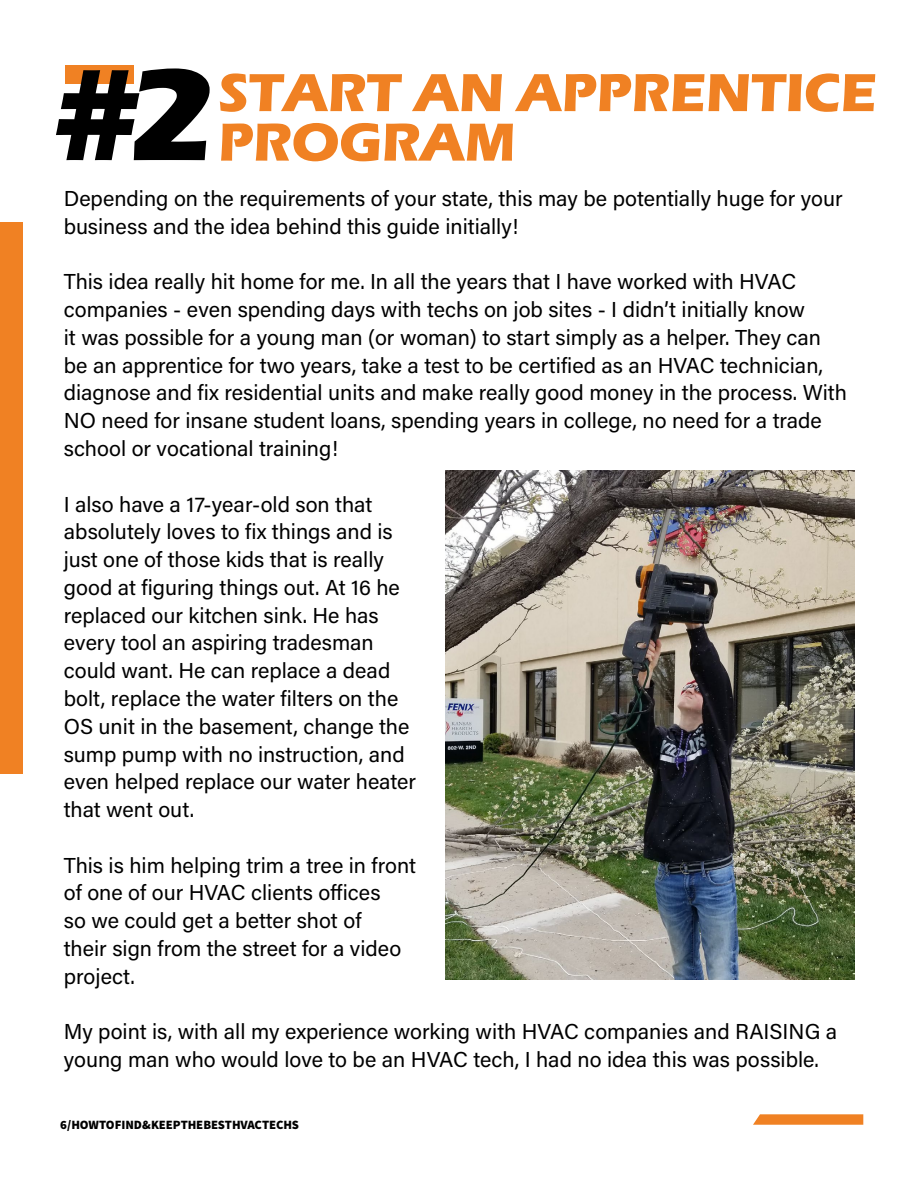
<style>
.page{position:relative;width:918px;height:1188px;background:#fff}
.page>*{position:absolute;margin:0;border:0;box-sizing:border-box;transform-origin:0 0}
.t1{font:700 135px "Eras ITC";color:#000}
.t2{font:700 55.5px "Eras ITC";letter-spacing:-.01em;color:#f08123}
.t3{font:21.6px/27.8px "Acumin Pro";color:#000}
.t4{font:900 12.75px "Source Sans Pro";letter-spacing:-.015em;color:#000}
</style>
<div class="page">
<div style="left:65px;top:65px;width:68px;height:19px;background:#f08123"></div>
<div style="left:0;top:223px;width:22px;height:551px;background:#f08123"></div>
<svg style="left:753px;top:1114px;width:110px;height:11px"></svg>
<img style="left:446px;top:471px;width:408px;height:509px">
<h1 class="t1" style="left:53px;top:38px;width:165px">#2</h1>
<h2 class="t2" style="left:218px;top:61px;width:660px">START AN APPRENTICE</h2>
<h2 class="t2" style="left:218px;top:110px;width:299px">PROGRAM</h2>
<p class="t3" style="left:64px;top:184px;width:780px">Depending on the requirements of your state, this may be potentially huge for your business and the idea behind this guide initially!</p>
<p class="t3" style="left:64px;top:267px;width:785px">This idea really hit home for me. In all the years that I have worked with HVAC companies - even spending days with techs on job sites - I didn’t initially know<br>it was possible for a young man (or woman) to start simply as a helper. They can be an apprentice for two years, take a test to be certified as an HVAC technician, diagnose and fix residential units and make really good money in the process. With NO need for insane student loans, spending years in college, no need for a trade school or vocational training!</p>
<p class="t3" style="left:64px;top:489px;width:354px">I also have a 17-year-old son that absolutely loves to fix things and is just one of those kids that is really good at figuring things out. At 16 he replaced our kitchen sink. He has every tool an aspiring tradesman could want. He can replace a dead bolt, replace the water filters on the<br>OS unit in the basement, change the sump pump with no instruction, and even helped replace our water heater that went out.</p>
<p class="t3" style="left:64px;top:850px;width:354px">This is him helping trim a tree in front of one of our HVAC clients offices<br>so we could get a better shot of<br>their sign from the street for a video project.</p>
<p class="t3" style="left:64px;top:1017px;width:775px">My point is, with all my experience working with HVAC companies and RAISING a young man who would love to be an HVAC tech, I had no idea this was possible.</p>
<p class="t4" style="left:60px;top:1117px;width:241px">6 / HOW TO FIND &amp; KEEP THE BEST HVAC TECHS</p>
</div>
